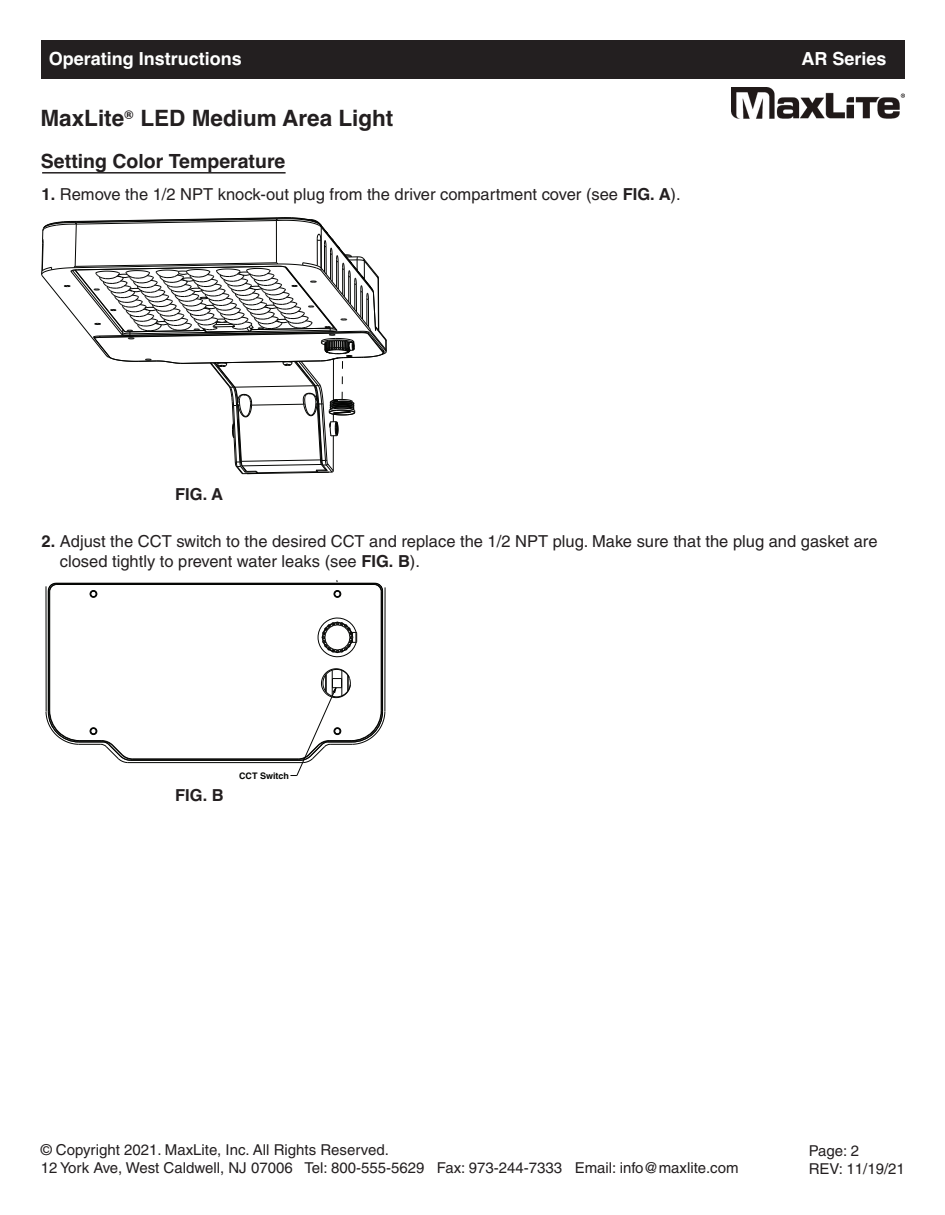
<style>
.page{position:relative;width:945px;height:1215px;background:#fff}
.page>*{position:absolute;margin:0;border:0;box-sizing:border-box;transform-origin:0 0}
.t1{font:700 22.5px "Helvetica";color:#231f20}
.t2{font:700 19.5px "Helvetica";color:#231f20}
.t3{font:700 18px "Helvetica";color:#fff}
.t4{font:16.5px/20.4px "Helvetica";color:#231f20}
.t5{font:700 16.5px "Helvetica";color:#231f20}
.t6{font:15px/18px "Helvetica";color:#231f20}
.t7{font:700 12px "Helvetica";color:#231f20}
.t8{font:700 9px "Helvetica";color:#040503}
.s1{font-weight:700}
</style>
<div class="page">
<div style="left:41px;top:40px;width:864px;height:39px;background:#231f20"></div>
<img style="left:732px;top:87px;width:173px;height:32px">
<hr style="left:42px;top:172px;width:244px;height:2px;background:#231f20">
<svg style="left:41px;top:217px;width:346px;height:258px"></svg>
<hr style="left:46px;top:586px;width:1px;height:126px;background:#040503">
<hr style="left:48px;top:591px;width:1px;height:121px;background:#040503">
<hr style="left:49px;top:592px;width:1px;height:119px;background:#040503">
<hr style="left:128px;top:762px;width:175px;height:1px;background:#040503">
<hr style="left:131px;top:760px;width:169px;height:1px;background:#040503">
<hr style="left:133px;top:759px;width:165px;height:1px;background:#040503">
<hr style="left:57px;top:584px;width:317px;height:1px;background:#040503">
<hr style="left:56px;top:583px;width:319px;height:1px;background:#040503">
<hr style="left:381px;top:592px;width:1px;height:119px;background:#040503">
<hr style="left:382px;top:591px;width:1px;height:121px;background:#040503">
<hr style="left:385px;top:587px;width:1px;height:125px;background:#040503">
<svg style="left:48px;top:583px;width:9px;height:9px"></svg>
<div style="left:90px;top:590px;width:7px;height:8px;border:1px solid #040503;border-radius:50%"></div>
<div style="left:90px;top:591px;width:7px;height:6px;border:1px solid #040503;border-radius:50%"></div>
<svg style="left:91px;top:591px;width:5px;height:6px"></svg>
<div style="left:334px;top:590px;width:7px;height:8px;border:1px solid #040503;border-radius:50%"></div>
<svg style="left:334px;top:591px;width:6px;height:6px"></svg>
<svg style="left:374px;top:583px;width:9px;height:9px"></svg>
<svg style="left:318px;top:617px;width:39px;height:41px"></svg>
<svg style="left:290px;top:668px;width:95px;height:108px"></svg>
<svg style="left:46px;top:710px;width:87px;height:53px"></svg>
<p class="t3" style="left:49px;top:49px;width:195px">Operating Instructions</p>
<p class="t3" style="left:801px;top:49px;width:87px">AR Series</p>
<h1 class="t1" style="left:40px;top:105px;width:354px">MaxLite LED Medium Area Light</h1>
<p class="t7" style="left:125px;top:108px;width:10px">®</p>
<p class="t2" style="left:41px;top:150px;width:246px">Setting Color Temperature</p>
<p class="t4" style="left:42px;top:185px;width:641px"><span class="s1">1.</span> Remove the 1/2 NPT knock-out plug from the driver compartment cover (see <span class="s1">FIG. A</span>).</p>
<p class="t5" style="left:175px;top:485px;width:49px">FIG. A</p>
<p class="t4" style="left:60px;top:533px;width:819px;text-indent:-18px"><span class="s1">2.</span> Adjust the CCT switch to the desired CCT and replace the 1/2 NPT plug. Make sure that the plug and gasket are closed tightly to prevent water leaks (see <span class="s1">FIG. B</span>).</p>
<p class="t5" style="left:175px;top:785px;width:50px">FIG. B</p>
<p class="t8" style="left:239px;top:768px;width:52px">CCT Switch</p>
<p class="t6" style="left:41px;top:1142px;width:699px">© Copyright 2021. MaxLite, Inc. All Rights Reserved.<br>12 York Ave, West Caldwell, NJ 07006 Tel: 800-555-5629 Fax: 973-244-7333 Email: info@maxlite.com</p>
<p class="t6" style="left:809px;top:1143px;width:98px">Page: 2<br>REV: 11/19/21</p>
</div>
